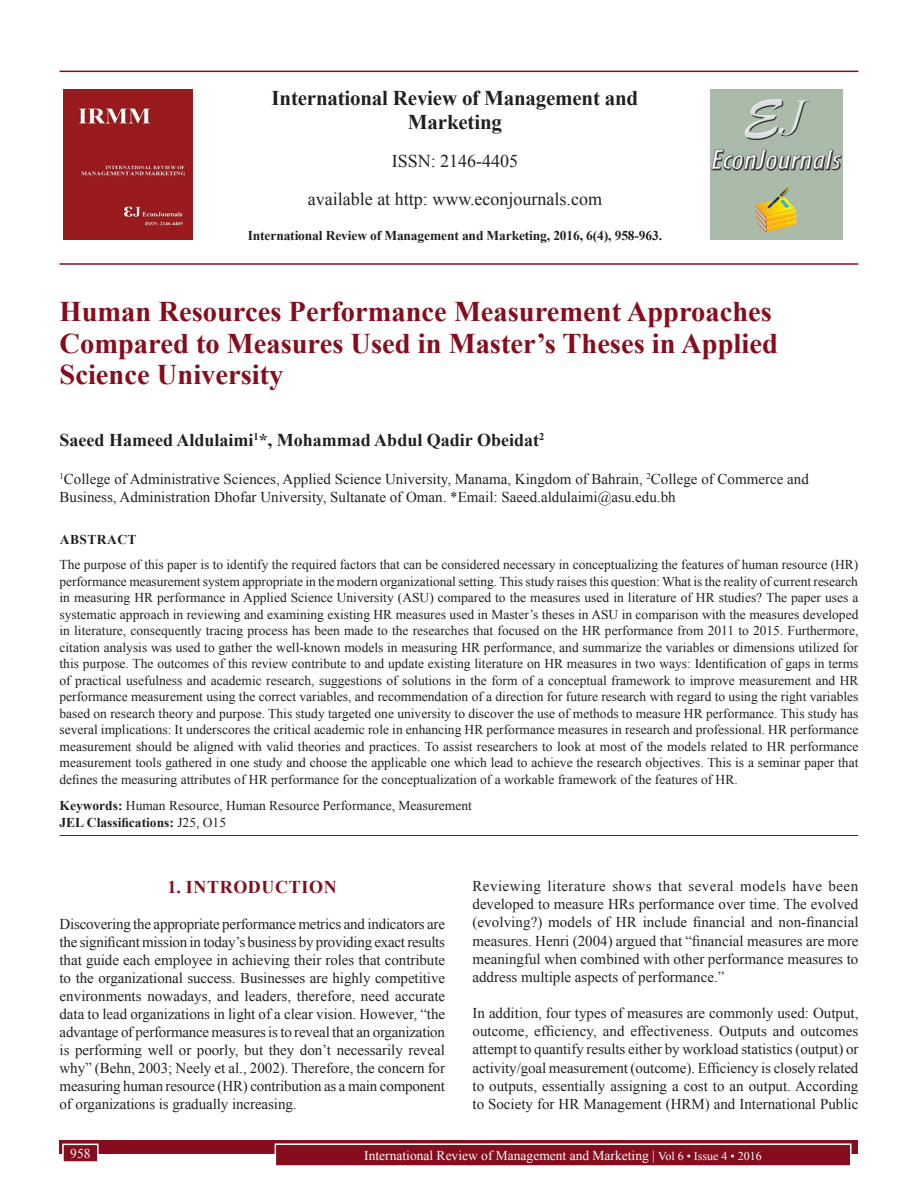
<style>
.page{position:relative;width:918px;height:1188px;background:#fff}
.page>*{position:absolute;margin:0;border:0;box-sizing:border-box;transform-origin:0 0}
.AT{font:700 28.5px/31.5px "Times New Roman";color:#850d1d}
.Issue_details{font:700 21px/24px "Times New Roman";letter-spacing:-.01em;color:#231f20;text-align:center}
.Issue_details-2{font:18px "Times New Roman";color:#231f20}
.AU{font:700 18px "Times New Roman";color:#231f20}
.t1{font:700 18px "Times New Roman";letter-spacing:.035em;color:#850d1d}
.TX{font:15px/18px "Times New Roman";color:#231f20;text-align:justify}
.AFF{font:15px/18px "Times New Roman";color:#231f20}
.ABS{font:13.5px/16.5px "Times New Roman";color:#231f20;text-align:justify}
.KWD{font:13.5px/16.2px "Times New Roman";color:#231f20}
.Folio{font:13.5px "Times New Roman";color:#fff}
.Issue_details-3{font:700 13.5px "Times New Roman";letter-spacing:-.01em;color:#231f20}
.ABSH{font:700 13.5px "Times New Roman";letter-spacing:.035em;color:#231f20}
.s1{font-weight:700}
.s2{font-size:12px}
</style>
<div class="page">
<hr style="left:60px;top:71px;width:798px;height:1px;background:#850d1d">
<hr style="left:60px;top:263px;width:798px;height:2px;background:#850d1d">
<img style="left:64px;top:89px;width:129px;height:151px">
<img style="left:711px;top:89px;width:132px;height:150px">
<div style="left:60px;top:1140px;width:798px;height:13px;background:#850d1d"></div>
<div style="left:275px;top:1144px;width:576px;height:22px;background:#850d1d"></div>
<div style="left:275px;top:1143px;width:577px;height:24px;border:2px solid #fff"></div>
<div style="left:63px;top:1144px;width:35px;height:18px;background:#850d1d"></div>
<div style="left:62px;top:1144px;width:37px;height:19px;border:2px solid #fff"></div>
<hr style="left:60px;top:835px;width:798px;height:1px;background:#850d1d">
<p class="Issue_details" style="left:272px;top:85px;width:368px">International Review of Management and<br>Marketing</p>
<p class="Issue_details-2" style="left:392px;top:149px;width:128px">ISSN: 2146-4405</p>
<p class="Issue_details-2" style="left:308px;top:187px;width:296px">available at http: www.econjournals.com</p>
<p class="Issue_details-3" style="left:248px;top:226px;width:416px">International Review of Management and Marketing, 2016, 6(4), 958-963.</p>
<p class="AT" style="left:60px;top:295px;width:720px">Human Resources Performance Measurement Approaches<br>Compared to Measures Used in Master’s Theses in Applied<br>Science University</p>
<p class="AU" style="left:60px;top:427px;width:486px">Saeed Hameed Aldulaimi<sup>1</sup>*, Mohammad Abdul Qadir Obeidat<sup>2</sup></p>
<p class="AFF" style="left:60px;top:470px;width:751px"><sup>1</sup>College of Administrative Sciences, Applied Science University, Manama, Kingdom of Bahrain, <sup>2</sup>College of Commerce and<br>Business, Administration Dhofar University, Sultanate of Oman. *Email: Saeed.aldulaimi@asu.edu.bh</p>
<p class="ABSH" style="left:60px;top:530px;width:78px">ABSTRACT</p>
<p class="ABS" style="left:60px;top:556px;width:800px">The purpose of this paper is to identify the required factors that can be considered necessary in conceptualizing the features of human resource (HR) performance measurement system appropriate in the modern organizational setting. This study raises this question: What is the reality of current research in measuring HR performance in Applied Science University (ASU) compared to the measures used in literature of HR studies? The paper uses a systematic approach in reviewing and examining existing HR measures used in Master’s theses in ASU in comparison with the measures developed in literature, consequently tracing process has been made to the researches that focused on the HR performance from 2011 to 2015. Furthermore, citation analysis was used to gather the well-known models in measuring HR performance, and summarize the variables or dimensions utilized for this purpose. The outcomes of this review contribute to and update existing literature on HR measures in two ways: Identification of gaps in terms of practical usefulness and academic research, suggestions of solutions in the form of a conceptual framework to improve measurement and HR performance measurement using the correct variables, and recommendation of a direction for future research with regard to using the right variables based on research theory and purpose. This study targeted one university to discover the use of methods to measure HR performance. This study has several implications: It underscores the critical academic role in enhancing HR performance measures in research and professional. HR performance measurement should be aligned with valid theories and practices. To assist researchers to look at most of the models related to HR performance measurement tools gathered in one study and choose the applicable one which lead to achieve the research objectives. This is a seminar paper that defines the measuring attributes of HR performance for the conceptualization of a workable framework of the features of HR.</p>
<p class="KWD" style="left:60px;top:798px;width:414px"><span class="s1">Keywords:</span> Human Resource, Human Resource Performance, Measurement<br><span class="s1">JEL Classifications:</span> J25, O15</p>
<h1 class="t1" style="left:168px;top:874px;width:171px">1. INTRODUCTION</h1>
<p class="TX" style="left:60px;top:915px;width:387px">Discovering the appropriate performance metrics and indicators are the significant mission in today’s business by providing exact results that guide each employee in achieving their roles that contribute to the organizational success. Businesses are highly competitive environments nowadays, and leaders, therefore, need accurate data to lead organizations in light of a clear vision. However, “the advantage of performance measures is to reveal that an organization is performing well or poorly, but they don’t necessarily reveal why” (Behn, 2003; Neely et al., 2002). Therefore, the concern for measuring human resource (HR) contribution as a main component of organizations is gradually increasing.</p>
<p class="TX" style="left:472px;top:877px;width:388px">Reviewing literature shows that several models have been developed to measure HRs performance over time. The evolved (evolving?) models of HR include financial and non-financial measures. Henri (2004) argued that “financial measures are more meaningful when combined with other performance measures to address multiple aspects of performance.”</p>
<p class="TX" style="left:472px;top:1004px;width:388px">In addition, four types of measures are commonly used: Output, outcome, efficiency, and effectiveness. Outputs and outcomes attempt to quantify results either by workload statistics (output) or activity/goal measurement (outcome). Efficiency is closely related to outputs, essentially assigning a cost to an output. According to Society for HR Management (HRM) and International Public</p>
<p class="Folio" style="left:70px;top:1144px;width:22px">958</p>
<p class="Folio" style="left:364px;top:1146px;width:399px">International Review of Management and Marketing | <span class="s2">Vol 6 • Issue 4 • 2016</span></p>
</div>
